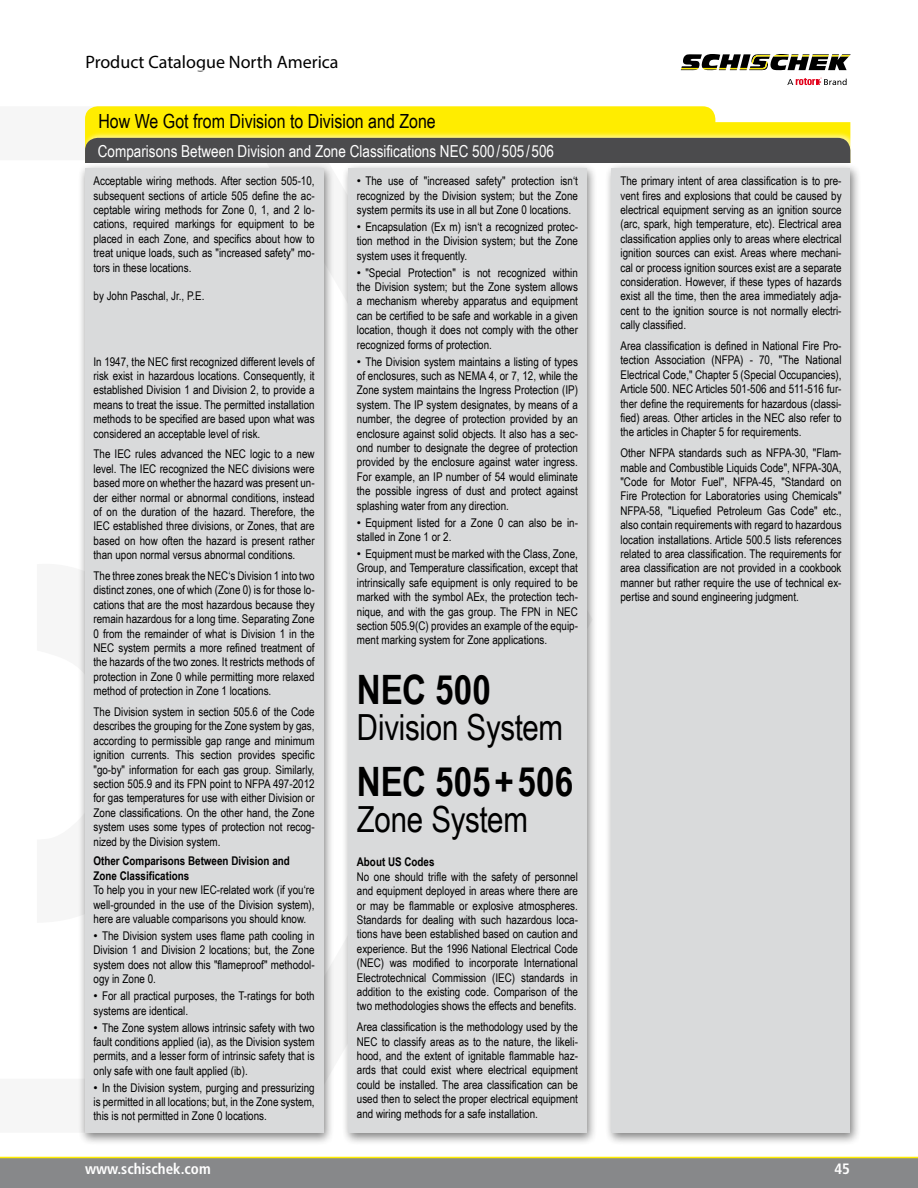
<style>
.page{position:relative;width:918px;height:1188px;background:#fff}
.page>*{position:absolute;margin:0;border:0;box-sizing:border-box;transform-origin:0 0}
.t1{font:700 40.5px "Arial Narrow";color:#000}
.t2{font:36px "Arial Narrow";letter-spacing:-.01em;color:#000}
.t3{font:19.5px "Arial Narrow";color:#000}
.t4{font:18px "Myriad Pro";color:#000}
.t5{font:16.5px "Arial Narrow";color:#fff}
.t6{font:700 condensed 15px "Frutiger LT Std";color:#fff}
.t7{font:12px/14.4px "Arial Narrow";color:#000;text-align:justify}
.t8{font:700 12px/14.4px "Arial Narrow";color:#000}
.s1{font-weight:700}
.s2{font-family:"Arial"}
</style>
<div class="page">
<div style="left:0;top:1158px;width:918px;height:30px;background:#87888a"></div>
<hr style="left:0;top:1157px;width:918px;height:1px;background:#ffed00">
<svg style="left:787px;top:78px;width:60px;height:7px"></svg>
<svg style="left:681px;top:54px;width:170px;height:16px"></svg>
<div style="left:78px;top:163px;width:257px;height:983px;background:#000;opacity:.5"></div>
<div style="left:85px;top:168px;width:238px;height:965px;background:#d9dadb"></div>
<div style="left:342px;top:163px;width:256px;height:983px;background:#000;opacity:.5"></div>
<div style="left:348px;top:168px;width:238px;height:965px;background:#d9dadb"></div>
<div style="left:605px;top:163px;width:257px;height:983px;background:#000;opacity:.5"></div>
<div style="left:612px;top:168px;width:238px;height:965px;background:#d9dadb"></div>
<div style="left:82px;top:131px;width:775px;height:35px;background:#fff"></div>
<svg style="left:85px;top:106px;width:765px;height:57px;background:#afa736"></svg>
<h3 class="t4" style="left:85px;top:50px;width:235px">North American Price List <span class="s1">2014</span></h3>
<h3 class="t4" style="left:85px;top:51px;width:255px">Product Catalogue North America</h3>
<h3 class="t3" style="left:98px;top:107px;width:339px">How We Got from Division to Division and Zone</h3>
<h3 class="t5" style="left:98px;top:139px;width:458px">Comparisons Between Division and Zone Classifications NEC 500/505/506</h3>
<p class="t7" style="left:94px;top:173px;width:223px">Acceptable wiring methods. After section 505-10, subsequent sections of article 505 define the ac&shy;ceptable wiring methods for Zone 0, 1, and 2 lo&shy;cations, required markings for equipment to be placed in each Zone, and specifics about how to treat unique loads, such as "increased safety" mo&shy;tors in these locations.</p>
<p class="t7" style="left:94px;top:289px;width:112px">by John Paschal, Jr., P.E.</p>
<p class="t7" style="left:94px;top:354px;width:223px">In 1947, the NEC first recognized different levels of risk exist in hazardous locations. Consequently, it established Division 1 and Division 2, to provide a means to treat the issue. The permitted installation methods to be specified are based upon what was considered an acceptable level of risk.</p>
<p class="t7" style="left:94px;top:447px;width:223px">The IEC rules advanced the NEC logic to a new level. The IEC recognized the NEC divisions were based more on whether the hazard was present un&shy;der either normal or abnormal conditions, instead of on the duration of the hazard. Therefore, the IEC established three divisions, or Zones, that are based on how often the hazard is present rather than upon normal versus abnormal conditions.</p>
<p class="t7" style="left:94px;top:568px;width:223px">The three zones break the NEC‘s Division 1 into two distinct zones, one of which (Zone 0) is for those lo&shy;cations that are the most hazardous because they remain hazardous for a long time. Separating Zone 0 from the remainder of what is Division 1 in the NEC system permits a more refined treatment of the hazards of the two zones. It restricts methods of protection in Zone 0 while permitting more relaxed method of protection in Zone 1 locations.</p>
<p class="t7" style="left:94px;top:704px;width:223px">The Division system in section 505.6 of the Code describes the grouping for the Zone system by gas, according to permissible gap range and minimum ignition currents. This section provides specific "go-by" information for each gas group. Similarly, section 505.9 and its FPN point to NFPA 497-2012 for gas temperatures for use with either Division or Zone classifications. On the other hand, the Zone system uses some types of protection not recog&shy;nized by the Division system.</p>
<p class="t8" style="left:94px;top:853px;width:198px">Other Comparisons Between Division and<br>Zone Classifications</p>
<p class="t7" style="left:94px;top:882px;width:223px">To help you in your new IEC-related work (if you‘re well-grounded in the use of the Division system), here are valuable comparisons you should know.</p>
<p class="t7" style="left:94px;top:928px;width:223px"><span class="s2">•</span> The Division system uses flame path cooling in Division 1 and Division 2 locations; but, the Zone system does not allow this "flameproof" methodol&shy;ogy in Zone 0.</p>
<p class="t7" style="left:94px;top:988px;width:223px"><span class="s2">•</span> For all practical purposes, the T-ratings for both systems are identical.</p>
<p class="t7" style="left:94px;top:1020px;width:223px"><span class="s2">•</span> The Zone system allows intrinsic safety with two fault conditions applied (ia), as the Division system permits, and a lesser form of intrinsic safety that is only safe with one fault applied (ib).</p>
<p class="t7" style="left:94px;top:1080px;width:223px"><span class="s2">•</span> In the Division system, purging and pressurizing is permitted in all locations; but, in the Zone system, this is not permitted in Zone 0 locations.</p>
<p class="t6" style="left:85px;top:1160px;width:127px">www.schischek.com</p>
<p class="t7" style="left:357px;top:173px;width:223px"><span class="s2">•</span> The use of "increased safety" protection isn‘t recognized by the Division system; but the Zone system permits its use in all but Zone 0 locations.</p>
<p class="t7" style="left:357px;top:219px;width:223px"><span class="s2">•</span> Encapsulation (Ex m) isn‘t a recognized protec&shy;tion method in the Division system; but the Zone system uses it frequently.</p>
<p class="t7" style="left:357px;top:265px;width:223px"><span class="s2">•</span> "Special Protection" is not recognized within the Division system; but the Zone system allows a mechanism whereby apparatus and equipment can be certified to be safe and workable in a given location, though it does not comply with the other recognized forms of protection.</p>
<p class="t7" style="left:357px;top:354px;width:223px"><span class="s2">•</span> The Division system maintains a listing of types of enclosures, such as NEMA 4, or 7, 12, while the Zone system maintains the Ingress Protection (IP) system. The IP system designates, by means of a number, the degree of protection provided by an enclosure against solid objects. It also has a sec&shy;ond number to designate the degree of protection provided by the enclosure against water ingress.<br>For example, an IP number of 54 would eliminate the possible ingress of dust and protect against splashing water from any direction.</p>
<p class="t7" style="left:357px;top:515px;width:223px"><span class="s2">•</span> Equipment listed for a Zone 0 can also be in&shy;stalled in Zone 1 or 2.</p>
<p class="t7" style="left:357px;top:546px;width:223px"><span class="s2">•</span> Equipment must be marked with the Class, Zone, Group, and Temperature classification, except that intrinsically safe equipment is only required to be marked with the symbol AEx, the protection tech&shy;nique, and with the gas group. The FPN in NEC section 505.9(C) provides an example of the equip&shy;ment marking system for Zone applications.</p>
<h1 class="t1" style="left:357px;top:659px;width:136px">NEC 500</h1>
<h2 class="t2" style="left:357px;top:701px;width:208px">Division System</h2>
<h1 class="t1" style="left:357px;top:751px;width:218px">NEC 505+506</h1>
<h2 class="t2" style="left:357px;top:793px;width:173px">Zone System</h2>
<p class="t8" style="left:357px;top:854px;width:79px">About US Codes</p>
<p class="t7" style="left:357px;top:869px;width:223px">No one should trifle with the safety of personnel and equipment deployed in areas where there are or may be flammable or explosive atmospheres.<br>Standards for dealing with such hazardous loca&shy;tions have been established based on caution and experience. But the 1996 National Electrical Code (NEC) was modified to incorporate International Electrotechnical Commission (IEC) standards in addition to the existing code. Comparison of the two methodologies shows the effects and benefits.</p>
<p class="t7" style="left:357px;top:1019px;width:223px">Area classification is the methodology used by the NEC to classify areas as to the nature, the likeli&shy;hood, and the extent of ignitable flammable haz&shy;ards that could exist where electrical equipment could be installed. The area classification can be used then to select the proper electrical equipment and wiring methods for a safe installation.</p>
<p class="t7" style="left:621px;top:173px;width:223px">The primary intent of area classification is to pre&shy;vent fires and explosions that could be caused by electrical equipment serving as an ignition source (arc, spark, high temperature, etc). Electrical area classification applies only to areas where electrical ignition sources can exist. Areas where mechani&shy;cal or process ignition sources exist are a separate consideration. However, if these types of hazards exist all the time, then the area immediately adja&shy;cent to the ignition source is not normally electri&shy;cally classified.</p>
<p class="t7" style="left:621px;top:338px;width:223px">Area classification is defined in National Fire Pro&shy;tection Association (NFPA) - 70, "The National Electrical Code," Chapter 5 (Special Occupancies), Article 500. NEC Articles 501-506 and 511-516 fur&shy;ther define the requirements for hazardous (classi&shy;fied) areas. Other articles in the NEC also refer to the articles in Chapter 5 for requirements.</p>
<p class="t7" style="left:621px;top:445px;width:223px">Other NFPA standards such as NFPA-30, "Flam&shy;mable and Combustible Liquids Code", NFPA-30A, "Code for Motor Fuel", NFPA-45, "Standard on Fire Protection for Laboratories using Chemicals" NFPA-58, "Liquefied Petroleum Gas Code" etc., also contain requirements with regard to hazardous location installations. Article 500.5 lists references related to area classification. The requirements for area classification are not provided in a cookbook manner but rather require the use of technical ex&shy;pertise and sound engineering judgment.</p>
<p class="t6" style="left:834px;top:1160px;width:17px">45</p>
</div>
